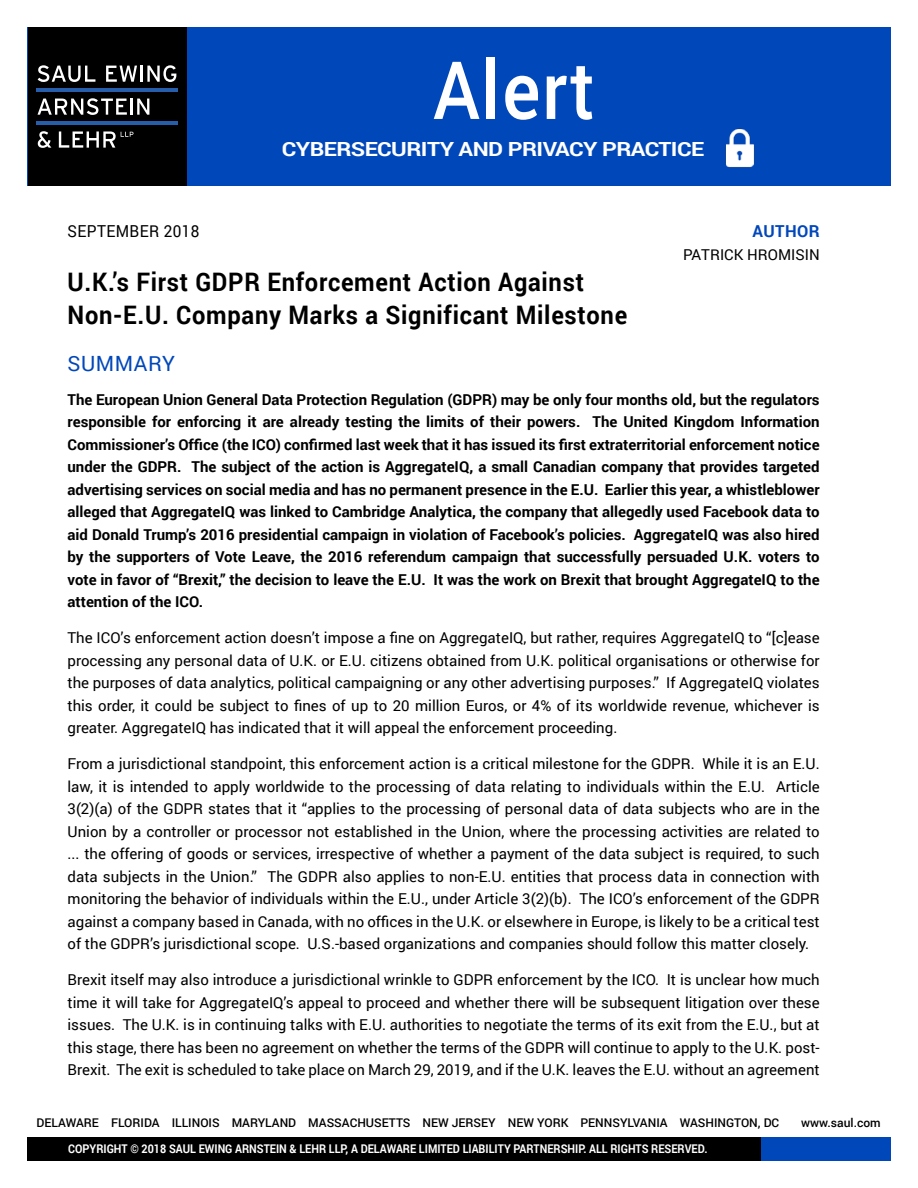
<style>
.page{position:relative;width:918px;height:1188px;background:#fff}
.page>*{position:absolute;margin:0;border:0;box-sizing:border-box;transform-origin:0 0}
.t1{font:500 80.4px "Roboto";letter-spacing:.025em;color:#fff;scale:.9 1}
.t2{font:700 25.5px/33px "Roboto";letter-spacing:.03em;color:#000;scale:.93 1}
.t3{font:21px "Roboto";letter-spacing:.025em;color:#0047ba}
.t4{font:700 19.5px "Roboto";letter-spacing:-.025em;color:#fff;scale:1.17 1}
.t5{font:16.5px "Roboto";letter-spacing:.025em;color:#000;scale:.93 1}
.t6{font:700 16.5px "Roboto";letter-spacing:.025em;color:#0047ba}
.t7{font:15px/22.5px "Roboto";color:#000;text-align:justify}
.t8{font:700 15px/22.5px "Roboto";color:#000;text-align:justify}
.t9{font:500 12px "Roboto";color:#000}
.t10{font:700 12px "Roboto";color:#fff;scale:.9 1}
</style>
<div class="page">
<div style="left:27px;top:27px;width:864px;height:159px;background:#0047ba"></div>
<div style="left:28px;top:27px;width:159px;height:159px;background:#000"></div>
<svg style="left:38px;top:65px;width:57px;height:17px"></svg>
<svg style="left:106px;top:66px;width:31px;height:16px"></svg>
<hr style="left:140px;top:66px;width:3px;height:16px;background:#fff">
<svg style="left:147px;top:65px;width:29px;height:17px"></svg>
<svg style="left:38px;top:98px;width:89px;height:17px"></svg>
<hr style="left:130px;top:99px;width:3px;height:16px;background:#fff">
<svg style="left:137px;top:99px;width:12px;height:16px"></svg>
<svg style="left:38px;top:131px;width:13px;height:17px"></svg>
<svg style="left:59px;top:131px;width:74px;height:17px"></svg>
<hr style="left:36px;top:89px;width:142px;height:3px;background:#265eac">
<hr style="left:36px;top:122px;width:142px;height:3px;background:#265eac">
<div style="left:27px;top:1138px;width:735px;height:23px;background:#000"></div>
<div style="left:762px;top:1138px;width:129px;height:23px;background:#0047ba"></div>
<img style="left:725px;top:128px;width:30px;height:40px">
<h1 class="t1" style="left:433px;top:34px;width:181px">Alert</h1>
<h3 class="t4" style="left:282px;top:135px;width:362px">CYBERSECURITY AND PRIVACY PRACTICE</h3>
<p class="t5" style="left:68px;top:219px;width:144px">SEPTEMBER 2018</p>
<h2 class="t2" style="left:68px;top:265px;width:603px">U.K.’s First GDPR Enforcement Action Against<br>Non-E.U. Company Marks a Significant Milestone</h2>
<h3 class="t3" style="left:68px;top:349px;width:109px">SUMMARY</h3>
<p class="t8" style="left:68px;top:388px;width:754px">The European Union General Data Protection Regulation (GDPR) may be only four months old, but the regulators responsible for enforcing it are already testing the limits of their powers. The United Kingdom Information Commissioner’s Office (the ICO) confirmed last week that it has issued its first extraterritorial enforcement notice under the GDPR. The subject of the action is AggregateIQ, a small Canadian company that provides targeted advertising services on social media and has no permanent presence in the E.U. Earlier this year, a whistleblower alleged that AggregateIQ was linked to Cambridge Analytica, the company that allegedly used Facebook data to aid Donald Trump’s 2016 presidential campaign in violation of Facebook’s policies. AggregateIQ was also hired by the supporters of Vote Leave, the 2016 referendum campaign that successfully persuaded U.K. voters to vote in favor of “Brexit,” the decision to leave the E.U. It was the work on Brexit that brought AggregateIQ to the attention of the ICO.</p>
<p class="t7" style="left:67px;top:626px;width:754px">The ICO’s enforcement action doesn’t impose a fine on AggregateIQ, but rather, requires AggregateIQ to “[c]ease processing any personal data of U.K. or E.U. citizens obtained from U.K. political organisations or otherwise for the purposes of data analytics, political campaigning or any other advertising purposes.” If AggregateIQ violates this order, it could be subject to fines of up to 20 million Euros, or 4% of its worldwide revenue, whichever is greater. AggregateIQ has indicated that it will appeal the enforcement proceeding.</p>
<p class="t7" style="left:68px;top:752px;width:754px">From a jurisdictional standpoint, this enforcement action is a critical milestone for the GDPR. While it is an E.U. law, it is intended to apply worldwide to the processing of data relating to individuals within the E.U. Article 3(2)(a) of the GDPR states that it “applies to the processing of personal data of data subjects who are in the Union by a controller or processor not established in the Union, where the processing activities are related to ... the offering of goods or services, irrespective of whether a payment of the data subject is required, to such data subjects in the Union.” The GDPR also applies to non-E.U. entities that process data in connection with monitoring the behavior of individuals within the E.U., under Article 3(2)(b). The ICO’s enforcement of the GDPR against a company based in Canada, with no offices in the U.K. or elsewhere in Europe, is likely to be a critical test of the GDPR’s jurisdictional scope. U.S.-based organizations and companies should follow this matter closely.</p>
<p class="t7" style="left:68px;top:968px;width:754px">Brexit itself may also introduce a jurisdictional wrinkle to GDPR enforcement by the ICO. It is unclear how much time it will take for AggregateIQ’s appeal to proceed and whether there will be subsequent litigation over these issues. The U.K. is in continuing talks with E.U. authorities to negotiate the terms of its exit from the E.U., but at this stage, there has been no agreement on whether the terms of the GDPR will continue to apply to the U.K. post-Brexit. The exit is scheduled to take place on March 29, 2019, and if the U.K. leaves the E.U. without an agreement</p>
<p class="t6" style="left:752px;top:219px;width:69px">AUTHOR</p>
<p class="t7" style="left:683px;top:243px;width:138px">PATRICK HROMISIN</p>
<p class="t9" style="left:36px;top:1114px;width:744px">DELAWARE FLORIDA ILLINOIS MARYLAND MASSACHUSETTS NEW JERSEY NEW YORK PENNSYLVANIA WASHINGTON, DC</p>
<p class="t9" style="left:801px;top:1114px;width:81px">www.saul.com</p>
<p class="t10" style="left:68px;top:1140px;width:712px">COPYRIGHT © 2018 SAUL EWING ARNSTEIN &amp; LEHR LLP, A DELAWARE LIMITED LIABILITY PARTNERSHIP. ALL RIGHTS RESERVED.</p>
</div>
